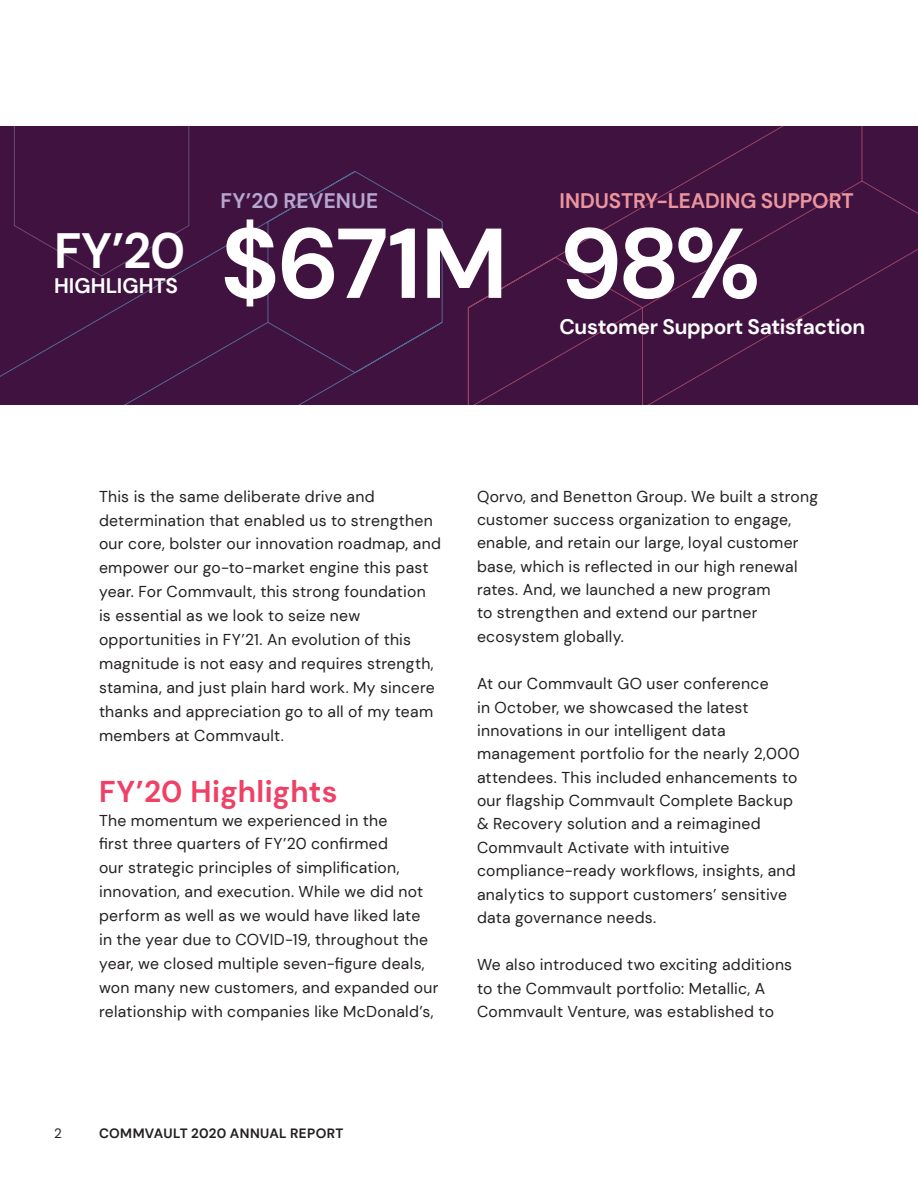
<style>
.page{position:relative;width:918px;height:1188px;background:#fff}
.page>*{position:absolute;margin:0;border:0;box-sizing:border-box;transform-origin:0 0}
.t1{font:700 99px "DM Sans";letter-spacing:-.025em;color:#fff}
.t2{font:700 49.5px "DM Sans";color:#fff}
.t3{font:700 30px "DM Sans";letter-spacing:.01em;color:#ef4065}
.t4{font:700 21px "DM Sans";letter-spacing:-.015em;color:#fff}
.t5{font:700 21px "DM Sans";letter-spacing:-.005em;color:#eb969f}
.t6{font:700 21px "DM Sans";letter-spacing:.01em;color:#b6a6d0}
.t7{font:15.75px/24px "DM Sans";letter-spacing:.015em;color:#231f20}
.t8{font:700 13.5px "DM Sans";letter-spacing:.025em;color:#231f20}
.t9{font:13.5px "DM Sans";color:#231f20}
</style>
<div class="page">
<div style="left:0;top:126px;width:918px;height:279px;background:#40123f"></div>
<svg style="left:467px;top:126px;width:451px;height:279px"></svg>
<svg style="left:0;top:171px;width:443px;height:234px"></svg>
<svg style="left:14px;top:126px;width:176px;height:151px"></svg>
<p class="t2" style="left:54px;top:219px;width:133px">FY’20</p>
<p class="t4" style="left:54px;top:272px;width:125px">HIGHLIGHTS</p>
<p class="t6" style="left:220px;top:187px;width:159px">FY’20 REVENUE</p>
<p class="t1" style="left:220px;top:201px;width:289px">$671M</p>
<p class="t5" style="left:560px;top:187px;width:296px">INDUSTRY-LEADING SUPPORT</p>
<p class="t1" style="left:560px;top:201px;width:203px">98%</p>
<p class="t4" style="left:560px;top:313px;width:307px">Customer Support Satisfaction</p>
<p class="t7" style="left:99px;top:484px;width:344px">This is the same deliberate drive and determination that enabled us to strengthen our core, bolster our innovation roadmap, and empower our go-to-market engine this past year. For Commvault, this strong foundation is essential as we look to seize new opportunities in FY’21. An evolution of this magnitude is not easy and requires strength, stamina, and just plain hard work. My sincere thanks and appreciation go to all of my team members at Commvault.</p>
<p class="t3" style="left:99px;top:772px;width:240px">FY’20 Highlights</p>
<p class="t7" style="left:99px;top:808px;width:341px">The momentum we experienced in the<br>first three quarters of FY’20 confirmed<br>our strategic principles of simplification, innovation, and execution. While we did not perform as well as we would have liked late<br>in the year due to COVID-19, throughout the year, we closed multiple seven-figure deals, won many new customers, and expanded our relationship with companies like McDonald’s,</p>
<p class="t7" style="left:477px;top:484px;width:343px;line-height:23.4px">Qorvo, and Benetton Group. We built a strong customer success organization to engage, enable, and retain our large, loyal customer base, which is reflected in our high renewal rates. And, we launched a new program<br>to strengthen and extend our partner ecosystem globally.</p>
<p class="t7" style="left:477px;top:672px;width:324px;line-height:23.4px">At our Commvault GO user conference<br>in October, we showcased the latest innovations in our intelligent data management portfolio for the nearly 2,000 attendees. This included enhancements to our flagship Commvault Complete Backup &amp; Recovery solution and a reimagined Commvault Activate with intuitive compliance-ready workflows, insights, and analytics to support customers’ sensitive data governance needs.</p>
<p class="t7" style="left:477px;top:953px;width:317px;line-height:23.4px">We also introduced two exciting additions to the Commvault portfolio: Metallic, A<br>Commvault Venture, was established to</p>
<p class="t9" style="left:54px;top:1125px;width:9px">2</p>
<p class="t8" style="left:99px;top:1125px;width:246px">COMMVAULT 2020 ANNUAL REPORT</p>
</div>
